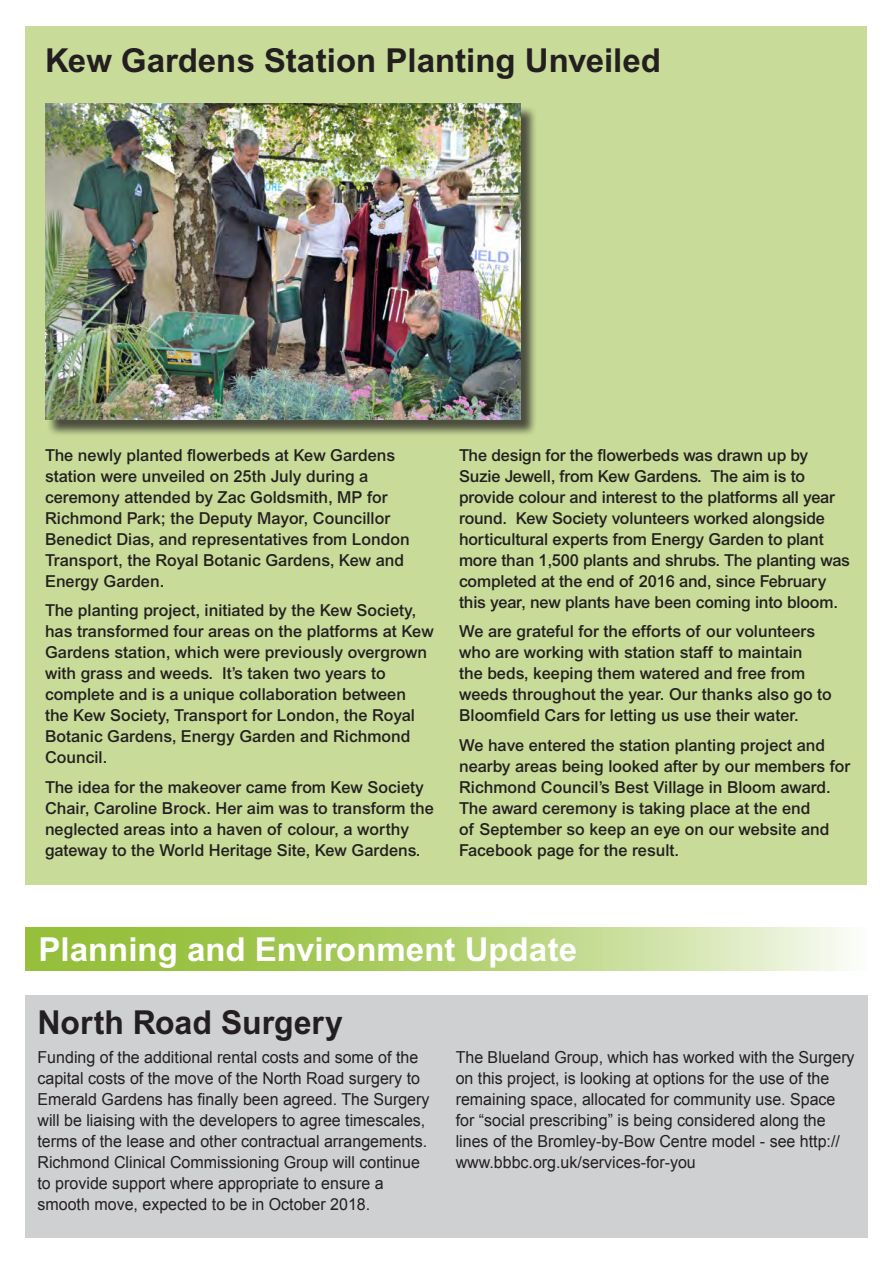
<style>
.page{position:relative;width:893px;height:1263px;background:#fff}
.page>*{position:absolute;margin:0;border:0;box-sizing:border-box;transform-origin:0 0}
.t1{font:700 33px "Arial";color:#231f20}
.t2{font:700 33px "Arial";color:#fff}
.t3{font:500 16.5px/21px "Arial";color:#231f20}
.t4{font:16.5px/21px "Arial";color:#231f20}
</style>
<div class="page">
<svg style="left:25px;top:927px;width:823px;height:44px;background:#b7d379"></svg>
<div style="left:26px;top:26px;width:841px;height:858px;background:#c8db98"></div>
<div style="left:25px;top:995px;width:842px;height:242px;background:#cfd0d2"></div>
<div style="left:47px;top:105px;width:490px;height:331px;background:#231f20;opacity:.75"></div>
<img style="left:45px;top:103px;width:475px;height:316px">
<h1 class="t1" style="left:45px;top:41px;width:617px">Kew Gardens Station Planting Unveiled</h1>
<p class="t3" style="left:45px;top:444px;width:366px">The newly planted flowerbeds at Kew Gardens station were unveiled on 25th July during a ceremony attended by Zac Goldsmith, MP for Richmond Park; the Deputy Mayor, Councillor Benedict Dias, and representatives from London Transport, the Royal Botanic Gardens, Kew and Energy Garden.</p>
<p class="t3" style="left:45px;top:600px;width:390px">The planting project, initiated by the Kew Society, has transformed four areas on the platforms at Kew Gardens station, which were previously overgrown with grass and weeds. It’s taken two years to complete and is a unique collaboration between the Kew Society, Transport for London, the Royal Botanic Gardens, Energy Garden and Richmond Council.</p>
<p class="t3" style="left:45px;top:776px;width:390px">The idea for the makeover came from Kew Society Chair, Caroline Brock. Her aim was to transform the neglected areas into a haven of colour, a worthy gateway to the World Heritage Site, Kew Gardens.</p>
<p class="t3" style="left:459px;top:444px;width:392px">The design for the flowerbeds was drawn up by Suzie Jewell, from Kew Gardens. The aim is to provide colour and interest to the platforms all year round. Kew Society volunteers worked alongside horticultural experts from Energy Garden to plant more than 1,500 plants and shrubs. The planting was completed at the end of 2016 and, since February this year, new plants have been coming into bloom.</p>
<p class="t3" style="left:459px;top:621px;width:374px">We are grateful for the efforts of our volunteers who are working with station staff to maintain<br>the beds, keeping them watered and free from weeds throughout the year. Our thanks also go to Bloomfield Cars for letting us use their water.</p>
<p class="t3" style="left:459px;top:734px;width:393px">We have entered the station planting project and nearby areas being looked after by our members for Richmond Council’s Best Village in Bloom award.<br>The award ceremony is taking place at the end<br>of September so keep an eye on our website and Facebook page for the result.</p>
<h1 class="t2" style="left:39px;top:930px;width:540px">Planning and Environment Update</h1>
<h1 class="t1" style="left:38px;top:1003px;width:307px">North Road Surgery</h1>
<p class="t4" style="left:38px;top:1047px;width:394px">Funding of the additional rental costs and some of the capital costs of the move of the North Road surgery to Emerald Gardens has finally been agreed. The Surgery will be liaising with the developers to agree timescales, terms of the lease and other contractual arrangements.<br>Richmond Clinical Commissioning Group will continue to provide support where appropriate to ensure a smooth move, expected to be in October 2018.</p>
<p class="t4" style="left:456px;top:1047px;width:400px">The Blueland Group, which has worked with the Surgery on this project, is looking at options for the use of the remaining space, allocated for community use. Space for “social prescribing” is being considered along the lines of the Bromley-by-Bow Centre model - see http:// www.bbbc.org.uk/services-for-you</p>
</div>
